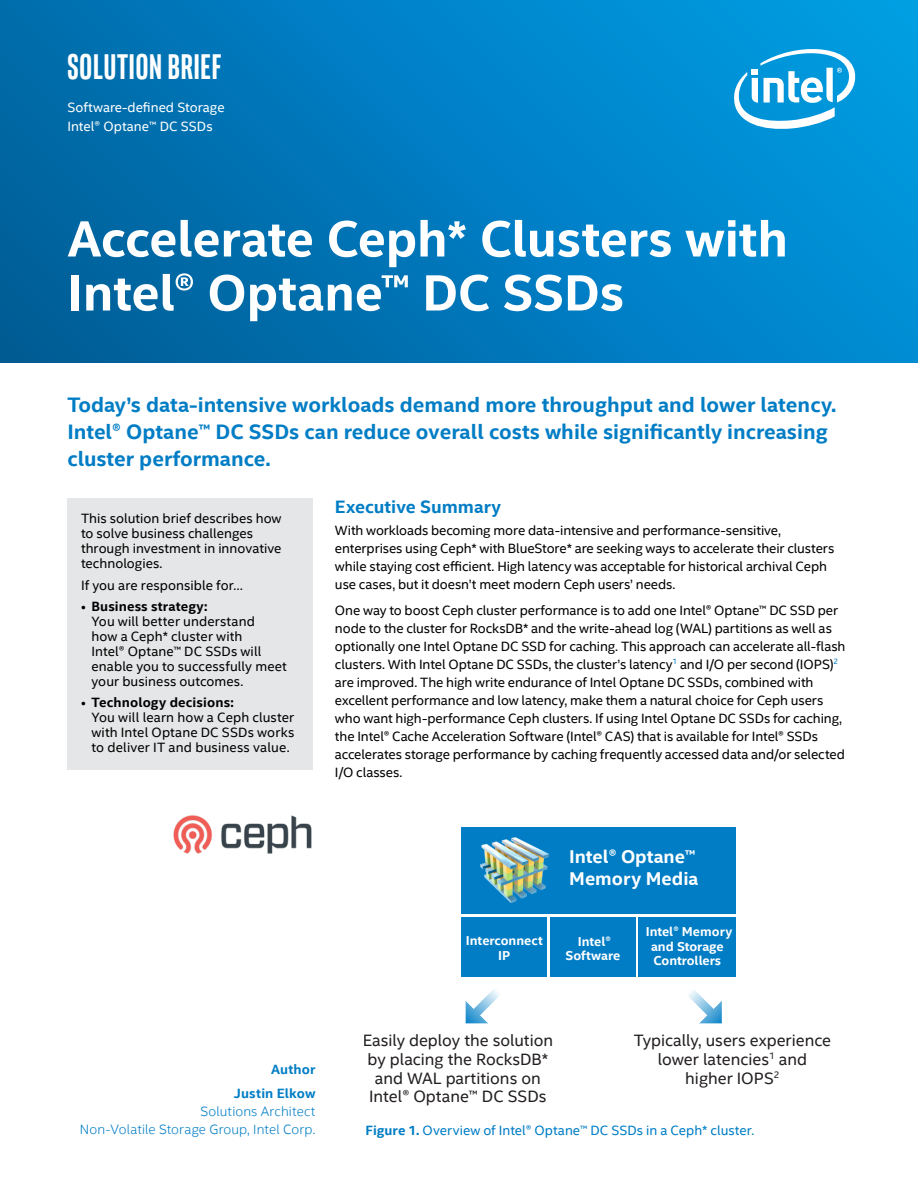
<style>
.page{position:relative;width:918px;height:1188px;background:#fff}
.page>*{position:absolute;margin:0;border:0;box-sizing:border-box;transform-origin:0 0}
.t1{font:700 51px/54px "Intel Clear";letter-spacing:-.01em;color:#fff}
.t2{font:700 36px "Intel Clear Pro";letter-spacing:.025em;color:#fff}
.t3{font:700 21px/27px "Intel Clear";color:#007dc5}
.t4{font:700 18.6px/22.2px "Intel Clear";color:#fff}
.t5{font:700 18px "Intel Clear";color:#007dc5}
.t6{font:16.5px/18.8px "Intel Clear";color:#231f20;text-align:center}
.t7{font:13.5px/18px "Intel Clear";letter-spacing:-.005em;color:#000}
.t8{font:300 13.5px/18px "Intel Clear";letter-spacing:.01em;color:#007dc5;text-align:right}
.t9{font:13.5px "Intel Clear";color:#007dc5}
.t10{font:13.5px/19.5px "Intel Clear";color:#fff}
.t11{font:700 13.5px/24px "Intel Clear";letter-spacing:.01em;color:#007dc5;text-align:right}
.t12{font:700 12.9px/14.9px "Intel Clear";color:#fff;text-align:center}
.s1{font-weight:700}
</style>
<div class="page">
<svg style="left:0;top:0;width:918px;height:363px;background:#007bbe"></svg>
<div style="left:462px;top:827px;width:274px;height:87px;background:#007dc5"></div>
<img style="left:481px;top:838px;width:67px;height:65px">
<div style="left:462px;top:917px;width:85px;height:60px;background:#007dc5"></div>
<div style="left:550px;top:917px;width:86px;height:60px;background:#007dc5"></div>
<div style="left:639px;top:917px;width:97px;height:60px;background:#007dc5"></div>
<svg style="left:465px;top:989px;width:35px;height:35px"></svg>
<svg style="left:688px;top:990px;width:34px;height:34px"></svg>
<svg style="left:732px;top:42px;width:126px;height:89px"></svg>
<div style="left:68px;top:499px;width:245px;height:271px;background:#e5e6e7"></div>
<img style="left:173px;top:815px;width:139px;height:39px">
<h2 class="t2" style="left:68px;top:45px;width:155px">SOLUTION BRIEF</h2>
<p class="t10" style="left:68px;top:98px;width:159px">Software-defined Storage<br>Intel® Optane™ DC SSDs</p>
<h1 class="t1" style="left:68px;top:216px;width:722px">Accelerate Ceph* Clusters with<br>Intel® Optane™ DC SSDs</h1>
<h3 class="t3" style="left:68px;top:393px;width:771px">Today’s data-intensive workloads demand more throughput and lower latency.<br>Intel® Optane™ DC SSDs can reduce overall costs while significantly increasing cluster performance.</h3>
<p class="t7" style="left:81px;top:511px;width:202px;line-height:15px">This solution brief describes how to solve business challenges through investment in innovative technologies.</p>
<p class="t7" style="left:81px;top:578px;width:163px">If you are responsible for…</p>
<p class="t7" style="left:92px;top:600px;width:197px;line-height:15px;text-indent:-11px">• <span class="s1">Business strategy:<br></span>You will better understand<br>how a Ceph* cluster with<br>Intel® Optane™ DC SSDs will enable you to successfully meet your business outcomes.</p>
<p class="t7" style="left:92px;top:696px;width:204px;line-height:15px;text-indent:-11px">• <span class="s1">Technology decisions:<br></span>You will learn how a Ceph cluster with Intel Optane DC SSDs works to deliver IT and business value.</p>
<h3 class="t5" style="left:335px;top:499px;width:168px">Executive Summary</h3>
<p class="t7" style="left:335px;top:523px;width:501px">With workloads becoming more data-intensive and performance-sensitive, enterprises using Ceph* with BlueStore* are seeking ways to accelerate their clusters while staying cost efficient. High latency was acceptable for historical archival Ceph use cases, but it doesn’t meet modern Ceph users’ needs.</p>
<p class="t7" style="left:335px;top:602px;width:512px">One way to boost Ceph cluster performance is to add one Intel® Optane™ DC SSD per node to the cluster for RocksDB* and the write-ahead log (WAL) partitions as well as optionally one Intel Optane DC SSD for caching. This approach can accelerate all-flash clusters. With Intel Optane DC SSDs, the cluster’s latency<sup>1</sup> and I/O per second (IOPS)<sup>2 </sup>are improved. The high write endurance of Intel Optane DC SSDs, combined with excellent performance and low latency, make them a natural choice for Ceph users who want high-performance Ceph clusters. If using Intel Optane DC SSDs for caching, the Intel® Cache Acceleration Software (Intel® CAS) that is available for Intel® SSDs accelerates storage performance by caching frequently accessed data and/or selected I/O classes.</p>
<p class="t11" style="left:234px;top:1058px;width:83px">Author<br>Justin Elkow</p>
<p class="t8" style="left:80px;top:1103px;width:237px">Solutions Architect<br>Non-Volatile Storage Group, Intel Corp.</p>
<h3 class="t4" style="left:569px;top:847px;width:131px">Intel® Optane™<br>Memory Media</h3>
<p class="t12" style="left:466px;top:935px;width:78px">Interconnect<br>IP</p>
<p class="t12" style="left:566px;top:935px;width:56px">Intel®<br>Software</p>
<p class="t12" style="left:646px;top:925px;width:88px">Intel® Memory and Storage<br>Controllers</p>
<p class="t6" style="left:363px;top:1032px;width:192px">Easily deploy the solution by placing the RocksDB* and WAL partitions on<br>Intel® Optane™ DC SSDs</p>
<p class="t6" style="left:634px;top:1032px;width:199px">Typically, users experience lower latencies<sup>1</sup> and higher IOPS<sup>2</sup></p>
<p class="t9" style="left:366px;top:1122px;width:390px"><span class="s1">Figure 1.</span> Overview of Intel® Optane™ DC SSDs in a Ceph* cluster.</p>
</div>
